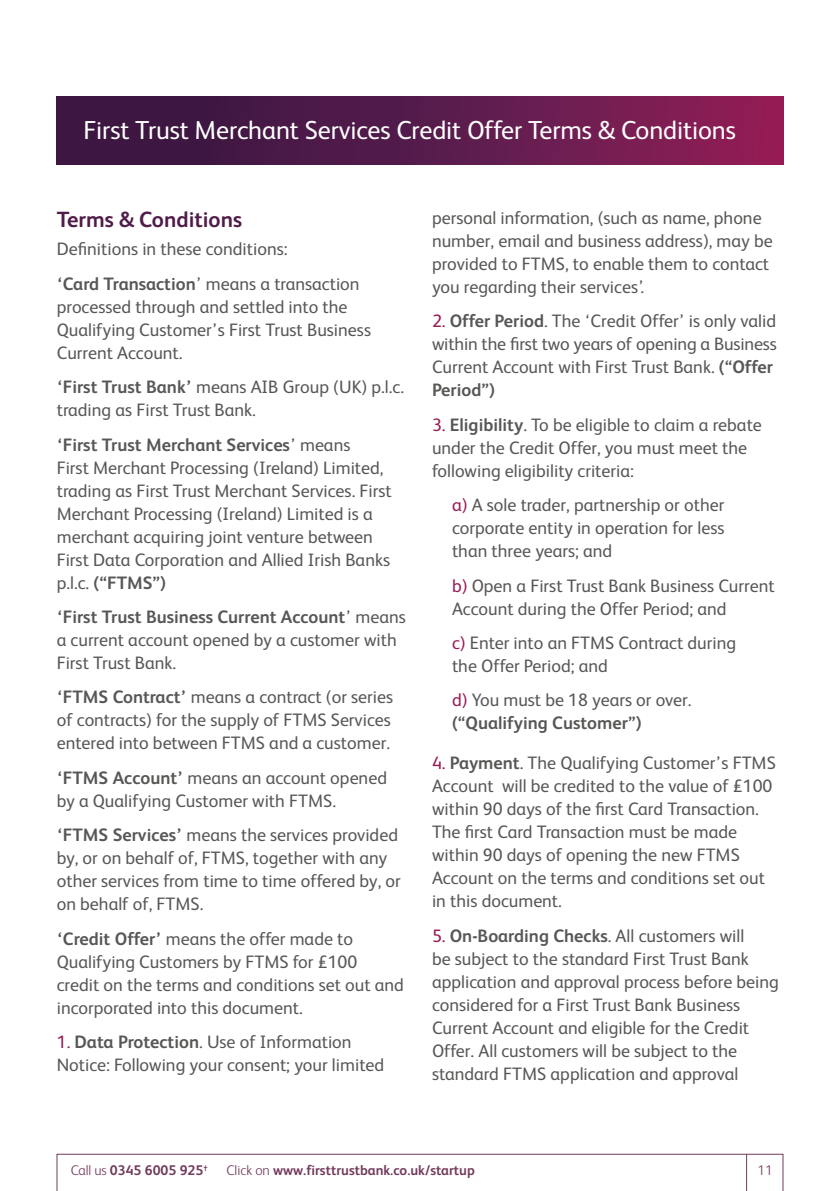
<style>
.page{position:relative;width:840px;height:1191px;background:#fff}
.page>*{position:absolute;margin:0;border:0;box-sizing:border-box;transform-origin:0 0}
.t1{font:26px "FS Albert";letter-spacing:-.005em;color:#fff}
.t2{font:700 22px "FS Albert";color:#511b4a}
.t3{font:18px/23px "FS Albert";color:#575756}
.t4{font:700 14px "FS Albert";color:#723a5c}
.t5{font:300 14px "FS Albert";color:#723a5c}
.s1{font-weight:700}
.s2{color:#971a54}
.s3{font-weight:300}
</style>
<div class="page">
<svg style="left:57px;top:1154px;width:725px;height:37px"></svg>
<hr style="left:745px;top:1154px;width:1px;height:37px;background:#723a5c">
<div style="left:57px;top:96px;width:725px;height:68px;background:linear-gradient(to right,#2d173f,#8c1f58)"></div>
<h1 class="t1" style="left:83px;top:116px;width:653px">First Trust Merchant Services Credit Offer Terms &amp; Conditions</h1>
<p class="t2" style="left:57px;top:204px;width:187px">Terms &amp; Conditions</p>
<p class="t3" style="left:57px;top:232px;width:304px;line-height:34.4px">Definitions in these conditions:<br><span class="s1">‘Card Transaction</span>’ means a transaction</p>
<p class="t3" style="left:57px;top:295px;width:315px">processed through and settled into the<br>Qualifying Customer’s First Trust Business<br>Current Account.</p>
<p class="t3" style="left:57px;top:375px;width:348px"><span class="s1">‘First Trust Bank’</span> means AIB Group (UK) p.l.c. trading as First Trust Bank.</p>
<p class="t3" style="left:57px;top:433px;width:336px"><span class="s1">‘First Trust Merchant Services</span>’ means<br>First Merchant Processing (Ireland) Limited, trading as First Trust Merchant Services. First Merchant Processing (Ireland) Limited is a merchant acquiring joint venture between First Data Corporation and Allied Irish Banks p.l.c. <span class="s1">(“FTMS”)</span></p>
<p class="t3" style="left:57px;top:605px;width:350px"><span class="s1">‘First Trust Business Current Account</span>’ means a current account opened by a customer with<br>First Trust Bank.</p>
<p class="t3" style="left:57px;top:685px;width:338px"><span class="s1">‘FTMS Contract’</span> means a contract (or series of contracts) for the supply of FTMS Services entered into between FTMS and a customer.</p>
<p class="t3" style="left:57px;top:766px;width:331px"><span class="s1">‘FTMS Account’</span> means an account opened by a Qualifying Customer with FTMS.</p>
<p class="t3" style="left:57px;top:823px;width:345px"><span class="s1">‘FTMS Services’</span> means the services provided by, or on behalf of, FTMS, together with any other services from time to time offered by, or on behalf of, FTMS.</p>
<p class="t3" style="left:57px;top:926px;width:348px"><span class="s1">‘Credit Offer’</span> means the offer made to Qualifying Customers by FTMS for £100 credit on the terms and conditions set out and incorporated into this document.</p>
<p class="t3" style="left:57px;top:1030px;width:329px"><span class="s2">1.</span> <span class="s1">Data Protection</span>. Use of Information<br>Notice: Following your consent; your limited</p>
<p class="t3" style="left:432px;top:206px;width:342px">personal information, (such as name, phone number, email and business address), may be provided to FTMS, to enable them to contact you regarding their services’.</p>
<p class="t3" style="left:432px;top:310px;width:346px"><span class="s2">2.</span> <span class="s1">Offer Period</span>. The ‘Credit Offer’ is only valid within the first two years of opening a Business Current Account with First Trust Bank. <span class="s1">(“Offer Period”)</span></p>
<p class="t3" style="left:432px;top:413px;width:331px"><span class="s2">3.</span> <span class="s1">Eligibility</span>. To be eligible to claim a rebate under the Credit Offer, you must meet the following eligibility criteria:</p>
<p class="t3" style="left:452px;top:493px;width:274px;text-align:justify"><span class="s2">a)</span> A sole trader, partnership or other corporate entity in operation for less than three years; and</p>
<p class="t3" style="left:452px;top:574px;width:324px"><span class="s2">b)</span> Open a First Trust Bank Business Current<br>Account during the Offer Period; and</p>
<p class="t3" style="left:452px;top:631px;width:285px"><span class="s2">c)</span> Enter into an FTMS Contract during the Offer Period; and</p>
<p class="t3" style="left:452px;top:688px;width:241px"><span class="s2">d)</span> You must be 18 years or over. <span class="s1">(“Qualifying Customer”)</span></p>
<p class="t3" style="left:432px;top:751px;width:345px"><span class="s2">4.</span> <span class="s1">Payment</span>. The Qualifying Customer’s FTMS Account will be credited to the value of £100 within 90 days of the first Card Transaction.<br>The first Card Transaction must be made within 90 days of opening the new FTMS Account on the terms and conditions set out in this document.</p>
<p class="t3" style="left:432px;top:924px;width:348px"><span class="s2">5.</span> <span class="s1">On-Boarding Checks</span>. All customers will<br>be subject to the standard First Trust Bank application and approval process before being considered for a First Trust Bank Business Current Account and eligible for the Credit Offer. All customers will be subject to the standard FTMS application and approval</p>
<p class="t4" style="left:71px;top:1161px;width:138px"><span class="s3">Call us</span> 0345 6005 925<sup>†</sup></p>
<p class="t4" style="left:226px;top:1161px;width:250px"><span class="s3">Click on</span> www.firsttrustbank.co.uk/startup</p>
<p class="t5" style="left:757px;top:1160px;width:17px">11</p>
</div>
